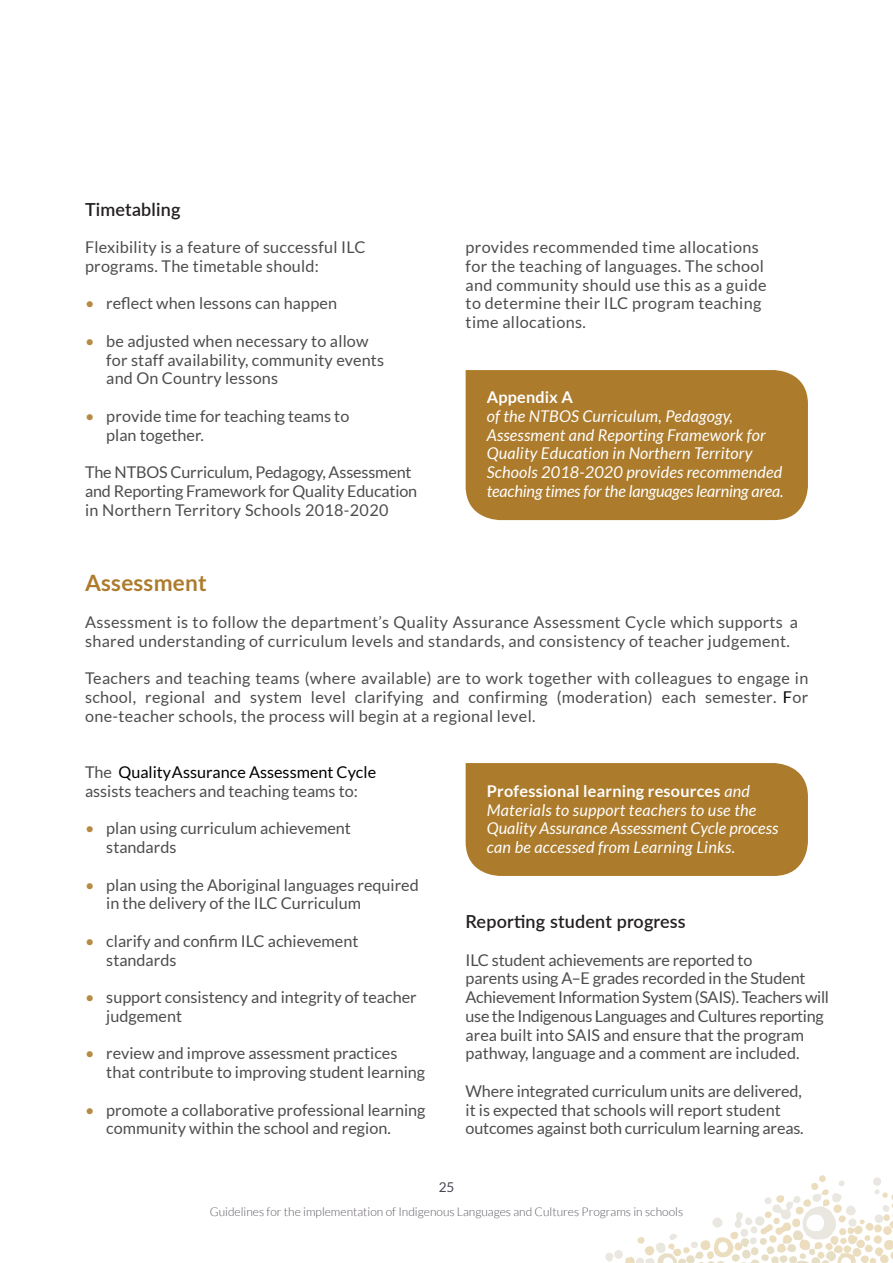
<style>
.page{position:relative;width:893px;height:1263px;background:#fff}
.page>*{position:absolute;margin:0;border:0;box-sizing:border-box;transform-origin:0 0}
.Heading_Two{font:700 22.5px "Lato";letter-spacing:.01em;color:#ac7b2c}
.Heading_Three{font:600 18px "Lato";letter-spacing:.01em;color:#231f20}
.Body{font:16.2px/18.8px "Lato";color:#4d4d4f}
.white_text_note{font:italic 16.2px/18.8px "Lato";letter-spacing:.01em;color:#fff}
.Body-2{font:16.2px/18.8px "Lato";letter-spacing:.02em;color:#4d4d4f}
.t1{font:13.5px "Lato";color:#484650}
.t2{font:300 12px "Lato";color:#5c5861}
.s1{color:#b68a43}
.s2{font-weight:700;font-style:normal}
.s3{font-style:inherit}
.s4{color:#000}
</style>
<div class="page">
<div style="left:873px;top:1177px;width:8px;height:9px;background:#eae6e0;border-radius:50%"></div>
<div style="left:819px;top:1175px;width:7px;height:7px;background:#ebddbe;border-radius:50%"></div>
<svg style="left:605px;top:1253px;width:9px;height:8px"></svg>
<div style="left:614px;top:1250px;width:9px;height:9px;background:#eae6e0;border-radius:50%"></div>
<svg style="left:625px;top:1180px;width:268px;height:83px"></svg>
<div style="left:466px;top:370px;width:342px;height:150px;background:#ac7b2c"></div>
<div style="left:466px;top:763px;width:342px;height:113px;background:#ac7b2c"></div>
<p class="Heading_Three" style="left:85px;top:196px;width:97px">Timetabling</p>
<p class="Body" style="left:85px;top:238px;width:282px">Flexibility is a feature of successful ILC programs. The timetable should:</p>
<p class="Body" style="left:85px;top:294px;width:254px"><span class="s1">•</span> reflect when lessons can happen</p>
<p class="Body" style="left:106px;top:331px;width:279px;text-indent:-21px"><span class="s1">•</span> be adjusted when necessary to allow for staff availability, community events and On Country lessons</p>
<p class="Body" style="left:106px;top:406px;width:245px;text-indent:-21px"><span class="s1">•</span> provide time for teaching teams to plan together.</p>
<p class="Body" style="left:85px;top:463px;width:334px">The NTBOS Curriculum, Pedagogy, Assessment and Reporting Framework for Quality Education in Northern Territory Schools 2018-2020</p>
<p class="Body-2" style="left:466px;top:238px;width:302px">provides recommended time allocations for the teaching of languages. The school and community should use this as a guide to determine their ILC program teaching time allocations.</p>
<p class="white_text_note" style="left:487px;top:388px;width:298px"><span class="s2">Appendix A<br></span>of the NTBOS Curriculum, Pedagogy, Assessment and Reporting Framework for Quality Education in Northern Territory Schools 2018-2020 provides recommended teaching times for the languages learning area.</p>
<p class="Heading_Two" style="left:85px;top:569px;width:123px">Assessment</p>
<p class="Body-2" style="left:85px;top:613px;width:714px">Assessment is to follow the department’s Quality Assurance Assessment Cycle which supports a shared understanding of curriculum levels and standards, and consistency of teacher judgement.</p>
<p class="Body" style="left:85px;top:669px;width:725px;text-align:justify">Teachers and teaching teams (where available) are to work together with colleagues to engage in school, regional and system level clarifying and confirming (moderation) each semester<span class="s3">.</span> <span class="s4">F</span>or one-teacher schools, the process will begin at a regional level.</p>
<p class="Body" style="left:85px;top:763px;width:293px">The <span class="s4">Quality Assurance Assessment Cycle </span>assists teachers and teaching teams to:</p>
<p class="Body" style="left:106px;top:819px;width:246px;text-indent:-21px"><span class="s1">•</span> plan using curriculum achievement standards</p>
<p class="Body" style="left:106px;top:875px;width:314px;text-indent:-21px"><span class="s1">•</span> plan using the Aboriginal languages required in the delivery of the ILC Curriculum</p>
<p class="Body" style="left:106px;top:931px;width:254px;text-indent:-21px"><span class="s1">•</span> clarify and confirm ILC achievement standards</p>
<p class="Body" style="left:106px;top:988px;width:312px;text-indent:-21px"><span class="s1">•</span> support consistency and integrity of teacher judgement</p>
<p class="Body" style="left:106px;top:1044px;width:320px;text-indent:-21px"><span class="s1">•</span> review and improve assessment practices that contribute to improving student learning</p>
<p class="Body" style="left:106px;top:1100px;width:321px;text-indent:-21px"><span class="s1">•</span> promote a collaborative professional learning community within the school and region.</p>
<p class="white_text_note" style="left:487px;top:782px;width:293px"><span class="s2">Professional learning resources</span> and Materials to support teachers to use the Quality Assurance Assessment Cycle process can be accessed from Learning Links.</p>
<p class="Heading_Three" style="left:466px;top:908px;width:222px">Reporting student progress</p>
<p class="Body" style="left:466px;top:950px;width:365px">ILC student achievements are reported to<br>parents using A–E grades recorded in the Student Achievement Information System (SAIS). Teachers will use the Indigenous Languages and Cultures reporting area built into SAIS and ensure that the program pathway, language and a comment are included.</p>
<p class="Body" style="left:466px;top:1081px;width:340px">Where integrated curriculum units are delivered, it is expected that schools will report student outcomes against both curriculum learning areas.</p>
<p class="t1" style="left:439px;top:1179px;width:17px">25</p>
<p class="t2" style="left:210px;top:1205px;width:475px">Guidelines for the implementation of Indigenous Languages and Cultures Programs in schools</p>
</div>
